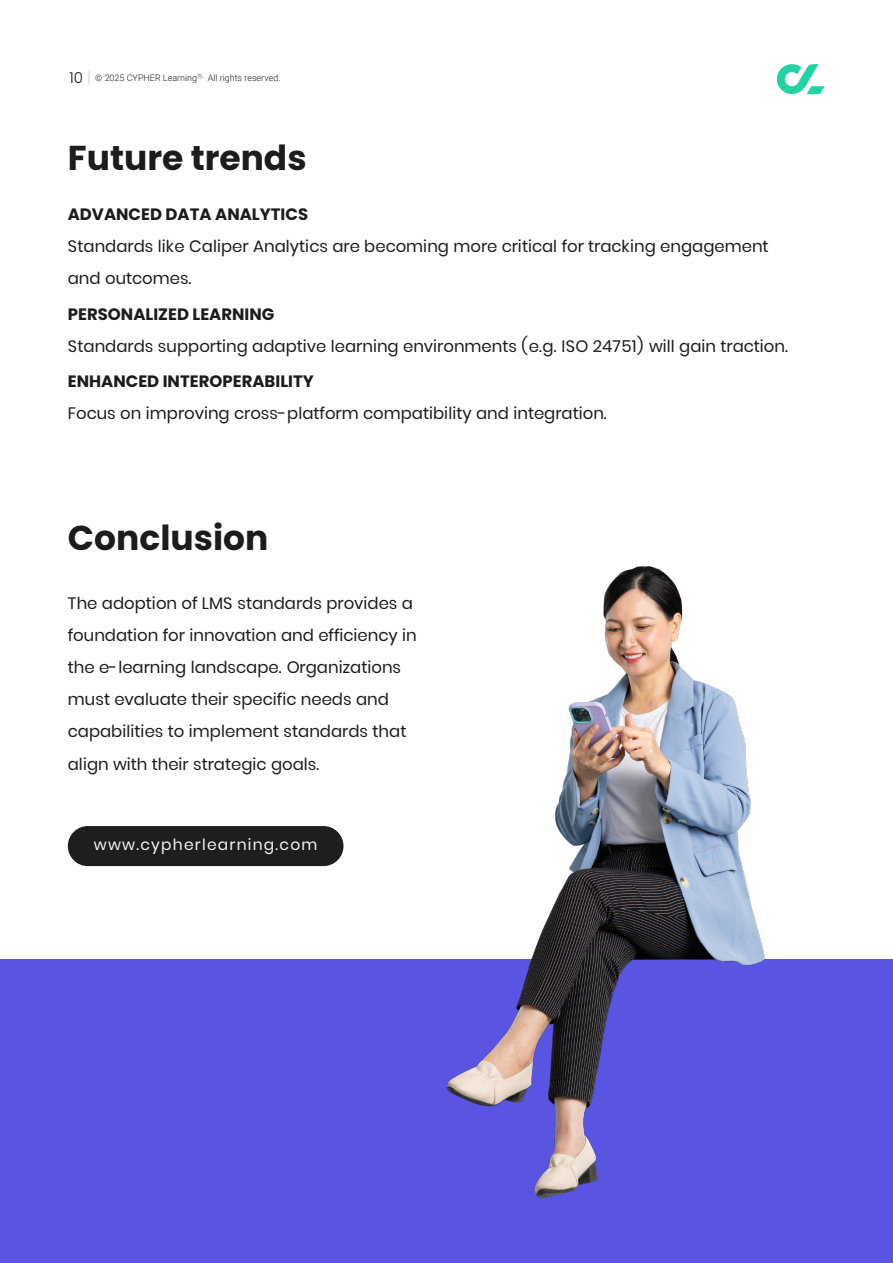
<style>
.page{position:relative;width:893px;height:1263px;background:#fff}
.page>*{position:absolute;margin:0;border:0;box-sizing:border-box;transform-origin:0 0}
.t1{font:700 34.5px "Poppins";color:#1c1c1c}
.t2{font:16.5px/32.1px "Poppins";color:#1c1c1c}
.t3{font:700 16.5px "Poppins";color:#1c1c1c}
.t4{font:15.45px "Poppins";letter-spacing:.08em;color:#f5f5f5}
.t5{font:300 9px "Roboto";color:#1c1c1c}
.s1{font-family:"Poppins";font-size:15px}
.s2{font-family:"Poppins";font-size:15px;color:rgb(28 28 28/.2)}
</style>
<div class="page">
<svg style="left:777px;top:64px;width:48px;height:30px"></svg>
<div style="left:0;top:960px;width:893px;height:303px;background:#5955e2"></div>
<div style="left:68px;top:826px;width:275px;height:40px;background:#1e1e1e;border-radius:20px"></div>
<img style="left:425px;top:566px;width:371px;height:633px">
<p class="t5" style="left:70px;top:71px;width:212px"><span class="s1">10</span> <span class="s2">|</span> © 2025 CYPHER Learning<sup>Ⓡ.</sup> All rights reserved.</p>
<h1 class="t1" style="left:68px;top:138px;width:240px">Future trends</h1>
<p class="t3" style="left:68px;top:205px;width:242px">ADVANCED DATA ANALYTICS</p>
<p class="t2" style="left:68px;top:231px;width:702px">Standards like Caliper Analytics are becoming more critical for tracking engagement and outcomes.</p>
<p class="t3" style="left:68px;top:304px;width:208px">PERSONALIZED LEARNING</p>
<p class="t2" style="left:68px;top:330px;width:722px">Standards supporting adaptive learning environments (e.g. ISO 24751) will gain traction.</p>
<p class="t3" style="left:68px;top:371px;width:248px">ENHANCED INTEROPERABILITY</p>
<p class="t2" style="left:68px;top:397px;width:540px">Focus on improving cross-platform compatibility and integration.</p>
<h1 class="t1" style="left:68px;top:518px;width:202px">Conclusion</h1>
<p class="t2" style="left:68px;top:587px;width:350px">The adoption of LMS standards provides a foundation for innovation and efficiency in the e-learning landscape. Organizations must evaluate their specific needs and capabilities to implement standards that align with their strategic goals.</p>
<p class="t4" style="left:94px;top:835px;width:225px">www.cypherlearning.com</p>
</div>
